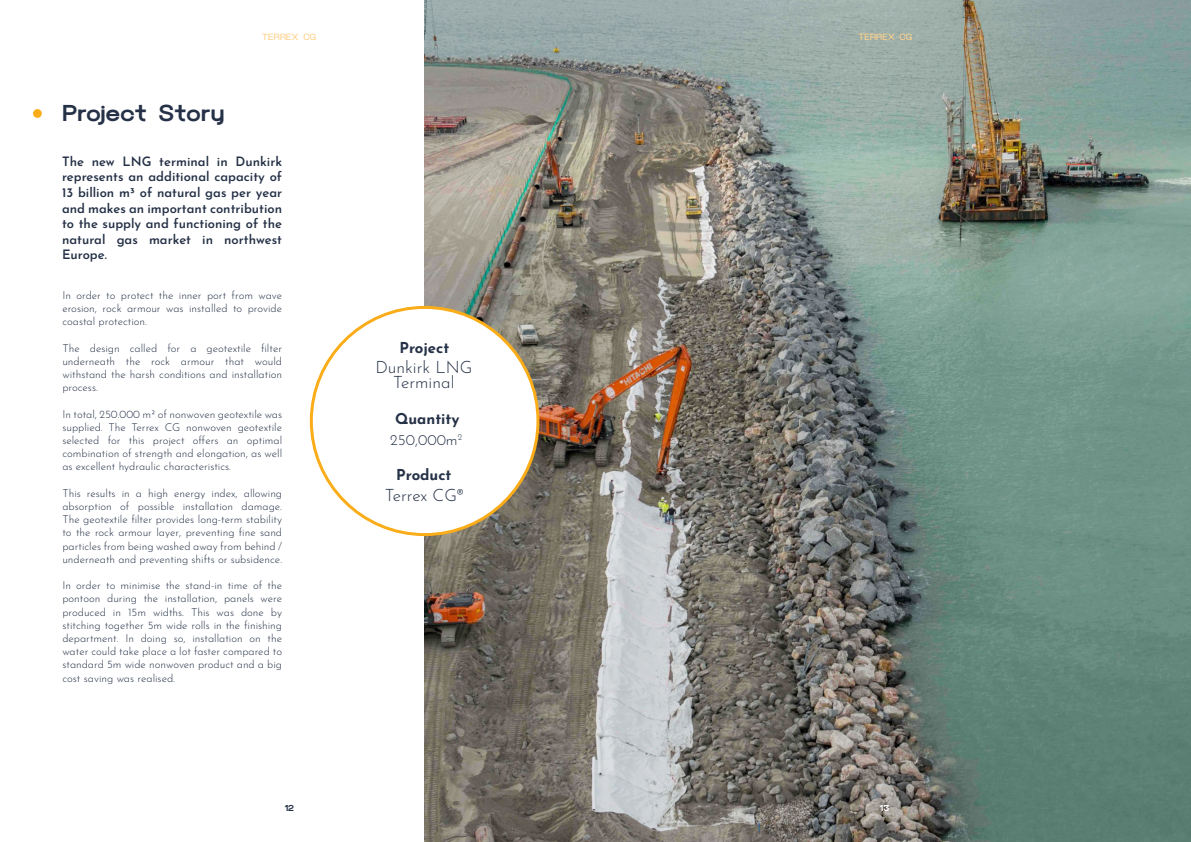
<style>
.page{position:relative;width:1191px;height:842px;background:#fff}
.page>*{position:absolute;margin:0;border:0;box-sizing:border-box;transform-origin:0 0}
.Titel{font:800 23px "Clover Grotesk";color:#253147}
.t1{font:300 17px/15px "Josefin Sans";color:#253147;text-align:center}
.t2{font:700 15px "Josefin Sans";color:#253147}
.t3{font:300 15px "Josefin Sans";color:#253147}
.Inleiding{font:600 13px/15.6px "Josefin Sans";color:#253147;text-align:justify}
.Broodtekst{font:300 11px/13.2px "Josefin Sans";color:#253147;text-align:justify}
.t4{font:500 9px "Clover Grotesk";letter-spacing:.01em;color:#fed28d}
.t5{font:800 9px "Clover Grotesk";color:#fff}
.t6{font:800 9px "Clover Grotesk";color:#253147}
</style>
<div class="page">
<img style="left:424px;top:0;width:767px;height:842px">
<div style="left:33px;top:109px;width:9px;height:9px;background:#faad19;border-radius:50%"></div>
<div style="left:311px;top:307px;width:227px;height:228px;background:#fff;border-radius:50%"></div>
<p class="Titel" style="left:62px;top:100px;width:164px">Project Story</p>
<p class="t4" style="left:262px;top:32px;width:56px">TERREX CG</p>
<p class="t4" style="left:858px;top:32px;width:56px">TERREX CG</p>
<p class="Inleiding" style="left:62px;top:152px;width:221px">The new LNG terminal in Dunkirk represents an additional capacity of 13 billion m³ of natural gas per year and makes an important contribution to the supply and functioning of the natural gas market in northwest Europe.</p>
<p class="Broodtekst" style="left:62px;top:287px;width:221px">In order to protect the inner port from wave erosion, rock armour was installed to provide coastal protection.</p>
<p class="Broodtekst" style="left:62px;top:340px;width:221px">The design called for a geotextile filter underneath the rock armour that would withstand the harsh conditions and installation process.</p>
<p class="Broodtekst" style="left:62px;top:406px;width:221px">In total, 250.000 m² of nonwoven geotextile was supplied. The Terrex CG nonwoven geotextile selected for this project offers an optimal combination of strength and elongation, as well as excellent hydraulic characteristics.</p>
<p class="Broodtekst" style="left:62px;top:485px;width:221px">This results in a high energy index, allowing absorption of possible installation damage.<br>The geotextile filter provides long-term stability to the rock armour layer, preventing fine sand particles from being washed away from behind / underneath and preventing shifts or subsidence.</p>
<p class="Broodtekst" style="left:62px;top:578px;width:221px">In order to minimise the stand-in time of the pontoon during the installation, panels were produced in 15m widths. This was done by stitching together 5m wide rolls in the finishing department. In doing so, installation on the water could take place a lot faster compared to standard 5m wide nonwoven product and a big cost saving was realised.</p>
<p class="t6" style="left:284px;top:803px;width:11px">12</p>
<p class="t2" style="left:399px;top:334px;width:51px">Project</p>
<p class="t1" style="left:375px;top:358px;width:98px">Dunkirk LNG<br>Terminal</p>
<p class="t2" style="left:395px;top:405px;width:66px">Quantity</p>
<p class="t3" style="left:390px;top:428px;width:73px">250,000m<sup>2</sup></p>
<p class="t2" style="left:396px;top:462px;width:57px">Product</p>
<p class="t1" style="left:385px;top:486px;width:80px">Terrex CG®</p>
<p class="t5" style="left:879px;top:803px;width:11px">13</p>
</div>
